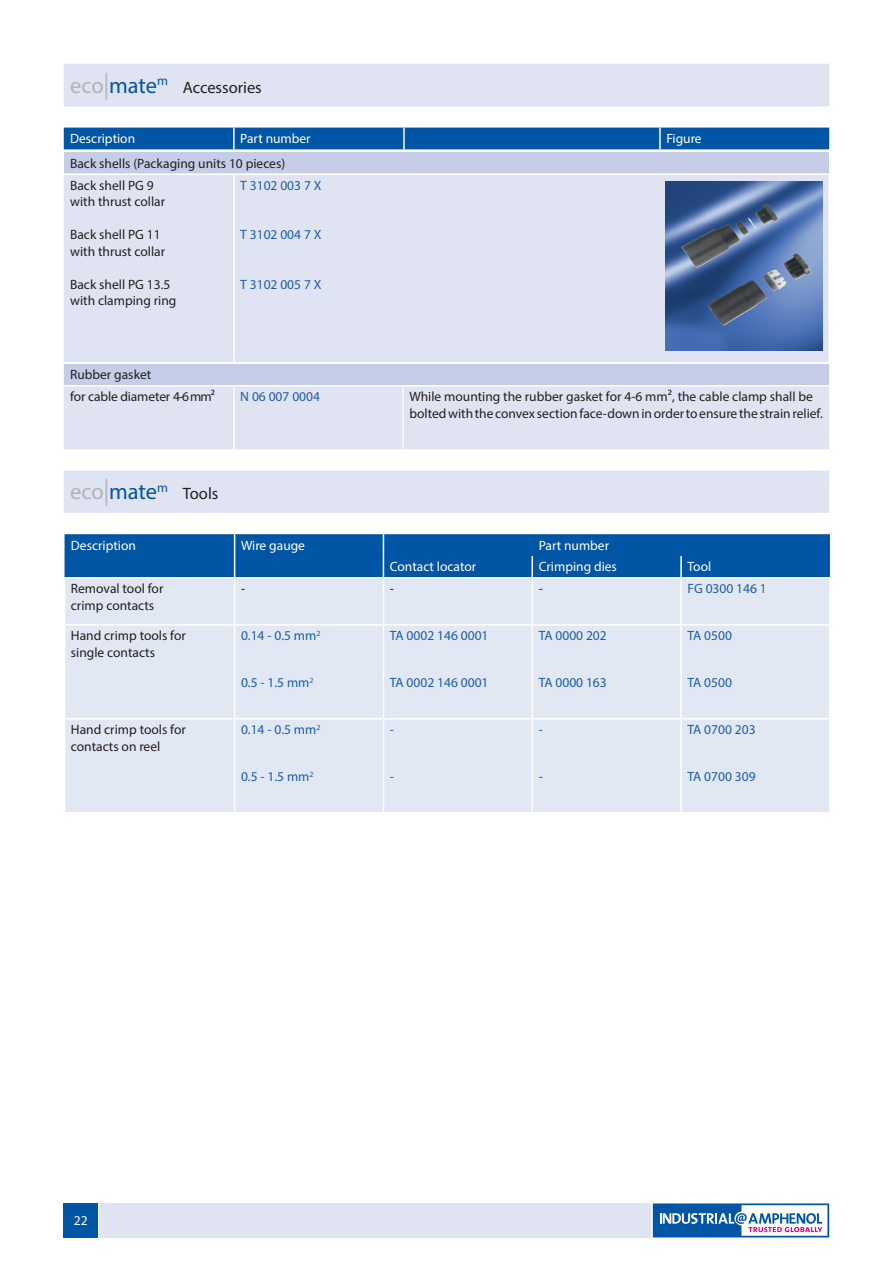
<style>
.page{position:relative;width:893px;height:1263px;background:#fff}
.page>*{position:absolute;margin:0;border:0;box-sizing:border-box;transform-origin:0 0}
.Header_Links{font:22.5px "Myriad Pro";letter-spacing:-.005em;color:#0155a5}
.Header_Mitte{font:16.5px "Myriad Pro";color:#231f20}
.Grundtext{font:13.5px/16.5px "Myriad Pro";color:#231f20}
.Bestellnummern{font:13.5px "Myriad Pro";color:#1c5dab}
.Tabellenüberschrift{font:13.5px "Myriad Pro";color:#231f20}
.Tabellenüberschrift-2{font:13.5px "Myriad Pro";color:#fff}
.Header_Links-2{font:13.05px "Myriad Pro";color:#0155a5}
.s1{color:#b2b3b7}
.s2{font-size:27px;color:#b2b3b7}
</style>
<div class="page">
<svg style="left:653px;top:1203px;width:176px;height:34px"></svg>
<div style="left:64px;top:1203px;width:34px;height:34px;background:#0155a5"></div>
<div style="left:99px;top:1203px;width:552px;height:34px;background:#e0e4f2"></div>
<div style="left:64px;top:64px;width:765px;height:42px;background:#e0e4f2"></div>
<div style="left:64px;top:152px;width:764px;height:22px;background:#c6cde7"></div>
<div style="left:64px;top:175px;width:764px;height:187px;background:#e0e4f2"></div>
<hr style="left:64px;top:173px;width:170px;height:2px;background:#fff">
<hr style="left:234px;top:173px;width:170px;height:2px;background:#fff">
<hr style="left:233px;top:175px;width:2px;height:187px;background:#fff">
<hr style="left:404px;top:173px;width:213px;height:2px;background:#fff">
<hr style="left:617px;top:173px;width:211px;height:2px;background:#fff">
<img style="left:666px;top:182px;width:157px;height:168px">
<img style="left:681px;top:204px;width:97px;height:64px">
<img style="left:708px;top:253px;width:103px;height:72px">
<div style="left:64px;top:364px;width:765px;height:21px;background:#c6cde7"></div>
<div style="left:64px;top:387px;width:765px;height:62px;background:#e0e4f2"></div>
<hr style="left:233px;top:387px;width:2px;height:62px;background:#fff">
<hr style="left:402px;top:387px;width:2px;height:62px;background:#fff">
<div style="left:64px;top:128px;width:765px;height:21px;background:#0155a5"></div>
<hr style="left:233px;top:128px;width:2px;height:21px;background:#fff">
<hr style="left:403px;top:128px;width:2px;height:21px;background:#fff">
<hr style="left:659px;top:128px;width:2px;height:21px;background:#fff">
<div style="left:65px;top:579px;width:764px;height:233px;background:#e2e7f4"></div>
<hr style="left:383px;top:579px;width:1px;height:45px;background:#fff">
<hr style="left:383px;top:624px;width:149px;height:2px;background:#fff">
<hr style="left:383px;top:626px;width:1px;height:46px;background:#fff">
<hr style="left:383px;top:719px;width:1px;height:47px;background:#fff">
<hr style="left:64px;top:624px;width:171px;height:2px;background:#fff">
<hr style="left:235px;top:624px;width:148px;height:2px;background:#fff">
<hr style="left:234px;top:579px;width:1px;height:45px;background:#fff">
<hr style="left:234px;top:626px;width:1px;height:46px;background:#fff">
<hr style="left:234px;top:719px;width:1px;height:47px;background:#fff">
<hr style="left:531px;top:579px;width:2px;height:45px;background:#fff">
<hr style="left:680px;top:579px;width:2px;height:45px;background:#fff">
<hr style="left:532px;top:624px;width:149px;height:2px;background:#fff">
<hr style="left:531px;top:626px;width:2px;height:46px;background:#fff">
<hr style="left:681px;top:624px;width:150px;height:2px;background:#fff">
<hr style="left:680px;top:626px;width:2px;height:46px;background:#fff">
<hr style="left:531px;top:719px;width:2px;height:47px;background:#fff">
<hr style="left:680px;top:719px;width:2px;height:47px;background:#fff">
<hr style="left:234px;top:766px;width:1px;height:46px;background:#fff">
<hr style="left:383px;top:766px;width:1px;height:46px;background:#fff">
<hr style="left:531px;top:766px;width:2px;height:46px;background:#fff">
<hr style="left:680px;top:766px;width:2px;height:46px;background:#fff">
<hr style="left:234px;top:672px;width:1px;height:46px;background:#fff">
<hr style="left:383px;top:672px;width:1px;height:46px;background:#fff">
<hr style="left:531px;top:672px;width:2px;height:46px;background:#fff">
<hr style="left:680px;top:672px;width:2px;height:46px;background:#fff">
<hr style="left:64px;top:718px;width:171px;height:1px;background:#fff">
<hr style="left:235px;top:718px;width:148px;height:1px;background:#fff">
<hr style="left:383px;top:718px;width:149px;height:1px;background:#fff">
<hr style="left:532px;top:718px;width:149px;height:1px;background:#fff">
<hr style="left:681px;top:718px;width:150px;height:1px;background:#fff">
<div style="left:65px;top:534px;width:765px;height:44px;background:#0155a5"></div>
<div style="left:64px;top:470px;width:765px;height:43px;background:#e0e4f2"></div>
<p class="Header_Links" style="left:70px;top:71px;width:89px"><span class="s1">eco</span><span class="s2">|</span>mate</p>
<p class="Header_Links-2" style="left:157px;top:73px;width:12px">m</p>
<p class="Header_Mitte" style="left:183px;top:77px;width:81px">Accessories</p>
<p class="Tabellenüberschrift-2" style="left:70px;top:130px;width:67px">Description</p>
<p class="Tabellenüberschrift-2" style="left:240px;top:130px;width:72px">Part number</p>
<p class="Tabellenüberschrift-2" style="left:666px;top:130px;width:37px">Figure</p>
<p class="Tabellenüberschrift" style="left:70px;top:155px;width:217px">Back shells (Packaging units 10 pieces)</p>
<p class="Tabellenüberschrift" style="left:70px;top:177px;width:85px">Back shell PG 9</p>
<p class="Tabellenüberschrift" style="left:70px;top:193px;width:97px">with thrust collar</p>
<p class="Tabellenüberschrift" style="left:70px;top:226px;width:92px">Back shell PG 11</p>
<p class="Tabellenüberschrift" style="left:70px;top:243px;width:97px">with thrust collar</p>
<p class="Tabellenüberschrift" style="left:70px;top:276px;width:102px">Back shell PG 13.5</p>
<p class="Tabellenüberschrift" style="left:70px;top:292px;width:108px">with clamping ring</p>
<p class="Bestellnummern" style="left:240px;top:177px;width:83px">T 3102 003 7 X</p>
<p class="Bestellnummern" style="left:240px;top:226px;width:83px">T 3102 004 7 X</p>
<p class="Bestellnummern" style="left:240px;top:276px;width:83px">T 3102 005 7 X</p>
<p class="Grundtext" style="left:70px;top:366px;width:83px">Rubber gasket</p>
<p class="Grundtext" style="left:70px;top:388px;width:146px">for cable diameter 4-6 mm²</p>
<p class="Bestellnummern" style="left:240px;top:388px;width:81px">N 06 007 0004</p>
<p class="Grundtext" style="left:409px;top:388px;width:415px">While mounting the rubber gasket for 4-6 mm², the cable clamp shall be bolted with the convex section face-down in order to ensure the strain relief.</p>
<p class="Header_Links" style="left:70px;top:478px;width:99px"><span class="s1">eco</span><span class="s2">|</span>mate<sup>m</sup></p>
<p class="Header_Mitte" style="left:183px;top:483px;width:37px">Tools</p>
<p class="Tabellenüberschrift-2" style="left:71px;top:537px;width:67px">Description</p>
<p class="Tabellenüberschrift-2" style="left:241px;top:537px;width:66px">Wire gauge</p>
<p class="Tabellenüberschrift-2" style="left:539px;top:537px;width:72px">Part number</p>
<p class="Tabellenüberschrift-2" style="left:390px;top:559px;width:88px">Contact locator</p>
<p class="Tabellenüberschrift-2" style="left:539px;top:559px;width:80px">Crimping dies</p>
<p class="Tabellenüberschrift-2" style="left:687px;top:559px;width:25px">Tool</p>
<p class="Grundtext" style="left:71px;top:580px;width:94px">Removal tool for</p>
<p class="Grundtext" style="left:71px;top:597px;width:85px">crimp contacts</p>
<p class="Grundtext" style="left:241px;top:580px;width:6px">-</p>
<p class="Grundtext" style="left:390px;top:580px;width:6px">-</p>
<p class="Grundtext" style="left:539px;top:580px;width:6px">-</p>
<p class="Bestellnummern" style="left:687px;top:580px;width:81px">FG 0300 146 1</p>
<p class="Grundtext" style="left:71px;top:627px;width:116px">Hand crimp tools for</p>
<p class="Grundtext" style="left:71px;top:644px;width:86px">single contacts</p>
<p class="Grundtext" style="left:71px;top:721px;width:116px">Hand crimp tools for</p>
<p class="Grundtext" style="left:71px;top:738px;width:91px">contacts on reel</p>
<p class="Bestellnummern" style="left:241px;top:627px;width:81px">0.14 - 0.5 mm<sup>2</sup></p>
<p class="Bestellnummern" style="left:390px;top:627px;width:100px">TA 0002 146 0001</p>
<p class="Bestellnummern" style="left:539px;top:627px;width:70px">TA 0000 202</p>
<p class="Bestellnummern" style="left:687px;top:627px;width:46px">TA 0500</p>
<p class="Bestellnummern" style="left:241px;top:674px;width:74px">0.5 - 1.5 mm<sup>2</sup></p>
<p class="Bestellnummern" style="left:390px;top:674px;width:100px">TA 0002 146 0001</p>
<p class="Bestellnummern" style="left:539px;top:674px;width:70px">TA 0000 163</p>
<p class="Bestellnummern" style="left:687px;top:674px;width:46px">TA 0500</p>
<p class="Bestellnummern" style="left:241px;top:721px;width:81px">0.14 - 0.5 mm<sup>2</sup></p>
<p class="Bestellnummern" style="left:390px;top:721px;width:6px">-</p>
<p class="Bestellnummern" style="left:539px;top:721px;width:6px">-</p>
<p class="Bestellnummern" style="left:687px;top:721px;width:70px">TA 0700 203</p>
<p class="Bestellnummern" style="left:241px;top:768px;width:74px">0.5 - 1.5 mm<sup>2</sup></p>
<p class="Bestellnummern" style="left:390px;top:768px;width:6px">-</p>
<p class="Bestellnummern" style="left:539px;top:768px;width:6px">-</p>
<p class="Bestellnummern" style="left:687px;top:768px;width:70px">TA 0700 309</p>
<p class="Tabellenüberschrift-2" style="left:74px;top:1212px;width:15px">22</p>
</div>
